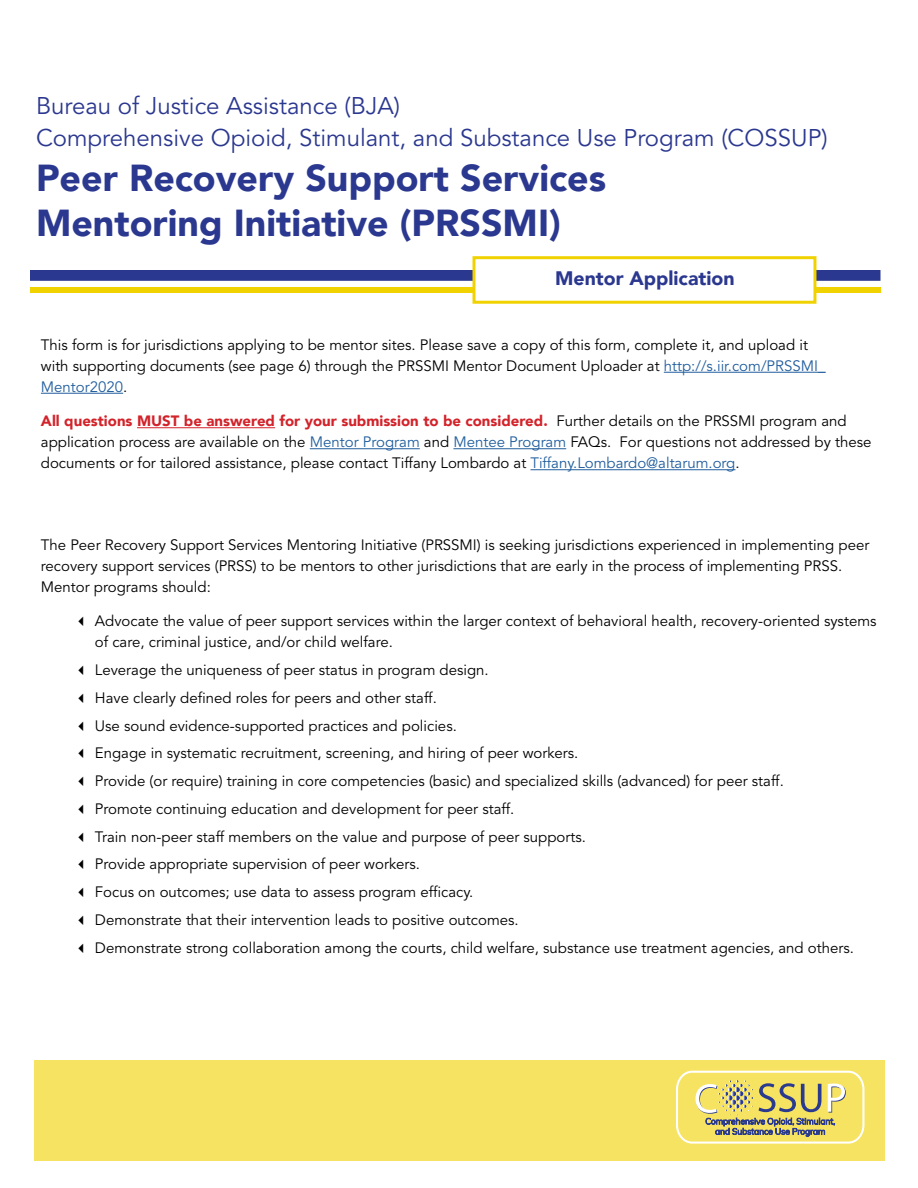
<style>
.page{position:relative;width:918px;height:1188px;background:#fff}
.page>*{position:absolute;margin:0;border:0;box-sizing:border-box;transform-origin:0 0}
.t1{font:900 37.5px/45px "Avenir LT";color:#2b388f}
.t2{font:24px/32.2px "Avenir LT Std";color:#2b388f}
.t3{font:900 19.5px "Avenir LT";color:#2b388f}
.t4{font:15px/27.8px "Avenir LT Std";color:#000}
.t5{font:900 15px "Avenir LT";color:#d2232a}
.s1{color:#215e9e}
.s2{font-family:"Avenir LT Std";font-weight:400;color:#000}
</style>
<div class="page">
<div style="left:34px;top:1060px;width:851px;height:100px;background:#f6e361"></div>
<div style="left:30px;top:270px;width:850px;height:11px;background:#2b388f;border:2px solid #2b388f"></div>
<div style="left:30px;top:287px;width:850px;height:6px;background:#f0d200"></div>
<hr style="left:664px;top:372px;width:162px;height:1px;background:#215e9e">
<hr style="left:41px;top:393px;width:82px;height:1px;background:#215e9e">
<hr style="left:137px;top:427px;width:138px;height:1px;background:#d2232a">
<hr style="left:310px;top:448px;width:110px;height:1px;background:#215e9e">
<hr style="left:453px;top:448px;width:113px;height:1px;background:#215e9e">
<hr style="left:531px;top:469px;width:204px;height:1px;background:#215e9e">
<div style="left:472px;top:256px;width:344px;height:48px;background:#fff;border:3px solid #f0d200"></div>
<svg style="left:676px;top:1070px;width:189px;height:74px"></svg>
<h2 class="t2" style="left:36px;top:90px;width:793px">Bureau of Justice Assistance (BJA)<br>Comprehensive Opioid, Stimulant, and Substance Use Program (COSSUP)</h2>
<h1 class="t1" style="left:36px;top:156px;width:572px">Peer Recovery Support Services<br>Mentoring Initiative (PRSSMI)</h1>
<h3 class="t3" style="left:555px;top:266px;width:181px">Mentor Application</h3>
<p class="t4" style="left:41px;top:334px;width:786px;line-height:21px">This form is for jurisdictions applying to be mentor sites. Please save a copy of this form, complete it, and upload it with supporting documents (see page 6) through the PRSSMI Mentor Document Uploader at <span class="s1">http://s.iir.com/PRSSMI_<br>Mentor2020</span>.</p>
<p class="t5" style="left:41px;top:412px;width:807px">All questions MUST be answered for your submission to be considered. <span class="s2">Further details on the PRSSMI program and</span></p>
<p class="t4" style="left:41px;top:432px;width:832px;line-height:21px">application process are available on the <span class="s1">Mentor Program</span> and <span class="s1">Mentee Program</span> FAQs. For questions not addressed by these documents or for tailored assistance, please contact Tiffany Lombardo at <span class="s1">Tiffany.Lombardo@altarum.org</span>.</p>
<p class="t4" style="left:41px;top:535px;width:830px;line-height:21px">The Peer Recovery Support Services Mentoring Initiative (PRSSMI) is seeking jurisdictions experienced in implementing peer recovery support services (PRSS) to be mentors to other jurisdictions that are early in the process of implementing PRSS.<br>Mentor programs should:</p>
<p class="t4" style="left:95px;top:611px;width:783px;line-height:21px">Advocate the value of peer support services within the larger context of behavioral health, recovery-oriented systems of care, criminal justice, and/or child welfare.</p>
<p class="t4" style="left:95px;top:657px;width:761px">Leverage the uniqueness of peer status in program design.<br>Have clearly defined roles for peers and other staff.<br>Use sound evidence-supported practices and policies.<br>Engage in systematic recruitment, screening, and hiring of peer workers.<br>Provide (or require) training in core competencies (basic) and specialized skills (advanced) for peer staff.<br>Promote continuing education and development for peer staff.<br>Train non-peer staff members on the value and purpose of peer supports.<br>Provide appropriate supervision of peer workers.<br>Focus on outcomes; use data to assess program efficacy.<br>Demonstrate that their intervention leads to positive outcomes.<br>Demonstrate strong collaboration among the courts, child welfare, substance use treatment agencies, and others.</p>
</div>
